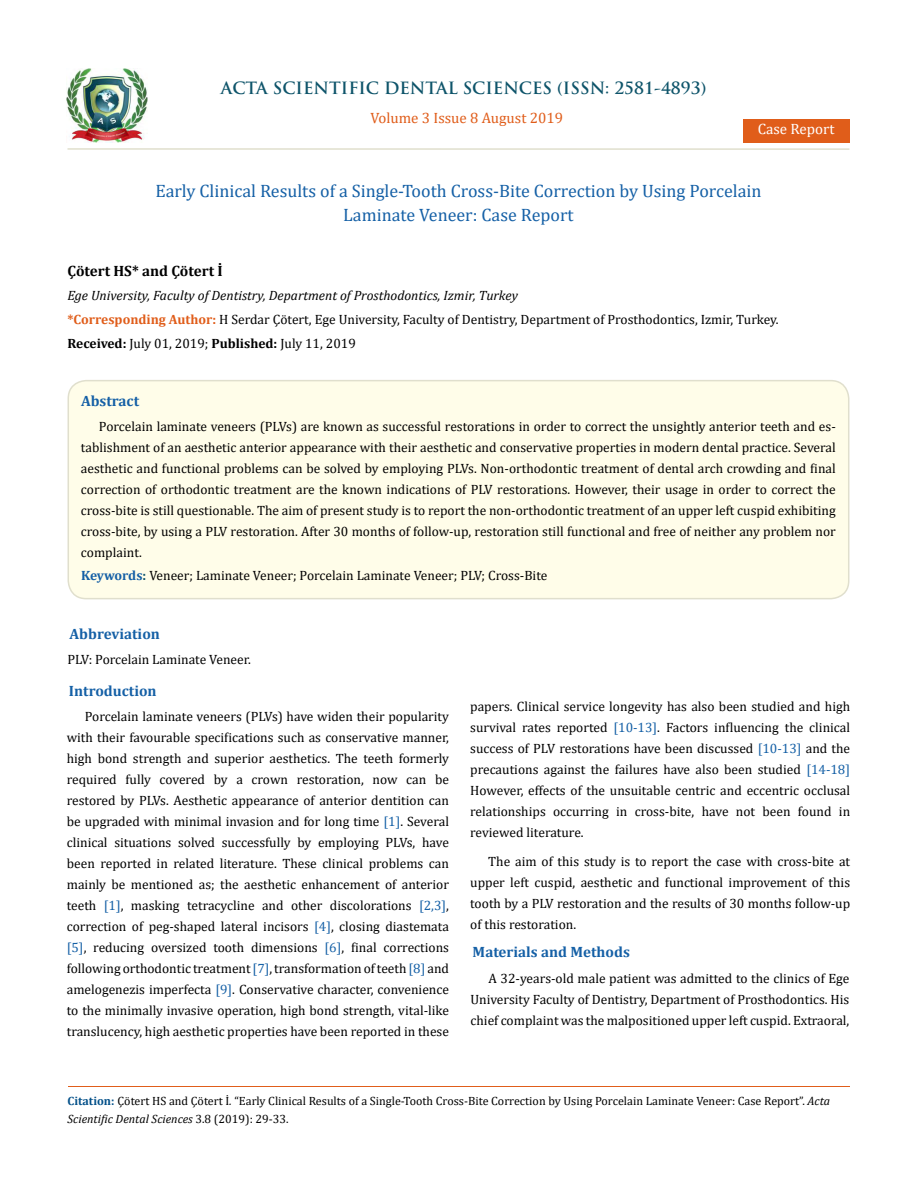
<style>
.page{position:relative;width:917px;height:1188px;background:#fff}
.page>*{position:absolute;margin:0;border:0;box-sizing:border-box;transform-origin:0 0}
.t1{font:18px/24px "Cambria";color:#1560a6;text-align:center}
.t2{font:700 16.5px "Trajan Pro";color:#0e546a}
.t3{font:700 15px "Cambria";color:#1560a6}
.t4{font:15px "Cambria";color:#e05d1a}
.t5{font:700 15px "Cambria";color:#000}
.t6{font:15px "Cambria";color:#fff}
.t7{font:13.5px/21px "Cambria";color:#000;text-align:justify}
.t8{font:12px/18px "Cambria";color:#000}
.s1{font-style:italic}
.s2{font-weight:700;color:#e05d1a}
.s3{font-weight:700}
.s4{font-weight:700;color:#1560a6}
.s5{font-weight:700;color:#0e546a}
.s6{color:#1560a6}
.s7{font-weight:700;color:#035089}
</style>
<div class="page">
<img style="left:67px;top:68px;width:80px;height:74px">
<div style="left:742px;top:119px;width:107px;height:23px;background:#e05d1a"></div>
<div style="left:68px;top:381px;width:780px;height:218px;background:#fffde9;border-radius:18px"></div>
<div style="left:67px;top:380px;width:782px;height:219px;border:2px solid #e0dfcd;border-radius:18px"></div>
<hr style="left:67px;top:148px;width:782px;height:2px;background:#e0dfcd">
<hr style="left:68px;top:1087px;width:782px;height:1px;background:#e05d1a">
<p class="t2" style="left:221px;top:77px;width:487px">ACTA SCIENTIFIC DENTAL SCIENCES (ISSN: 2581-4893)</p>
<p class="t4" style="left:370px;top:109px;width:194px">Volume 3 Issue 8 August 2019</p>
<p class="t6" style="left:757px;top:120px;width:78px">Case Report</p>
<h1 class="t1" style="left:155px;top:178px;width:607px">Early Clinical Results of a Single-Tooth Cross-Bite Correction by Using Porcelain<br>Laminate Veneer: Case Report</h1>
<p class="t5" style="left:67px;top:260px;width:157px">Çötert HS* and Çötert İ</p>
<p class="t7" style="left:67px;top:284px;width:712px;line-height:23.5px"><span class="s1">Ege University, Faculty of Dentistry, Department of Prosthodontics, Izmir, Turkey<br></span><span class="s2">*Corresponding Author:</span> H Serdar Çötert, Ege University, Faculty of Dentistry, Department of Prosthodontics, Izmir, Turkey.</p>
<p class="t7" style="left:67px;top:333px;width:290px"><span class="s3">Received:</span> July 01, 2019; <span class="s3">Published:</span> July 11, 2019</p>
<p class="t3" style="left:81px;top:390px;width:60px">Abstract</p>
<p class="t7" style="left:81px;top:416px;width:756px;text-indent:18px">Porcelain laminate veneers (PLVs) are known as successful restorations in order to correct the unsightly anterior teeth and es&shy;tablishment of an aesthetic anterior appearance with their aesthetic and conservative properties in modern dental practice. Several aesthetic and functional problems can be solved by employing PLVs. Non-orthodontic treatment of dental arch crowding and final correction of orthodontic treatment are the known indications of PLV restorations. However, their usage in order to correct the cross-bite is still questionable. The aim of present study is to report the non-orthodontic treatment of an upper left cuspid exhibiting cross-bite, by using a PLV restoration. After 30 months of follow-up, restoration still functional and free of neither any problem nor complaint.</p>
<p class="t7" style="left:81px;top:565px;width:468px"><span class="s4">Keywords</span><span class="s5">:</span> Veneer; Laminate Veneer; Porcelain Laminate Veneer; PLV; Cross-Bite</p>
<p class="t3" style="left:70px;top:623px;width:92px">Abbreviation</p>
<p class="t7" style="left:67px;top:649px;width:185px">PLV: Porcelain Laminate Veneer.</p>
<p class="t3" style="left:69px;top:680px;width:89px">Introduction</p>
<p class="t7" style="left:67px;top:706px;width:384px;text-indent:18px">Porcelain laminate veneers (PLVs) have widen their popularity with their favourable specifications such as conservative manner, high bond strength and superior aesthetics. The teeth formerly required fully covered by a crown restoration, now can be restored by PLVs. Aesthetic appearance of anterior dentition can be upgraded with minimal invasion and for long time <span class="s6">[1]</span>. Several clinical situations solved successfully by employing PLVs, have been reported in related literature. These clinical problems can mainly be mentioned as; the aesthetic enhancement of anterior teeth <span class="s6">[1]</span>, masking tetracycline and other discolorations <span class="s6">[2,3]</span>, correction of peg-shaped lateral incisors <span class="s6">[4]</span>, closing diastemata <span class="s6">[5]</span>, reducing oversized tooth dimensions <span class="s6">[6]</span>, final corrections following orthodontic treatment <span class="s6">[7]</span>, transformation of teeth <span class="s6">[8]</span> and amelogenezis imperfecta <span class="s6">[9]</span>. Conservative character, convenience to the minimally invasive operation, high bond strength, vital-like translucency, high aesthetic properties have been reported in these</p>
<p class="t7" style="left:470px;top:696px;width:381px">papers. Clinical service longevity has also been studied and high survival rates reported <span class="s6">[10-13]</span>. Factors influencing the clinical success of PLV restorations have been discussed <span class="s6">[10-13]</span> and the precautions against the failures have also been studied <span class="s6">[14-18] </span>However, effects of the unsuitable centric and eccentric occlusal relationships occurring in cross-bite, have not been found in reviewed literature.</p>
<p class="t7" style="left:470px;top:851px;width:381px;text-indent:18px">The aim of this study is to report the case with cross-bite at upper left cuspid, aesthetic and functional improvement of this tooth by a PLV restoration and the results of 30 months follow-up of this restoration.</p>
<p class="t3" style="left:472px;top:942px;width:159px">Materials and Methods</p>
<p class="t7" style="left:470px;top:968px;width:380px;text-indent:18px">A 32-years-old male patient was admitted to the clinics of Ege University Faculty of Dentistry, Department of Prosthodontics. His chief complaint was the malpositioned upper left cuspid. Extraoral,</p>
<p class="t8" style="left:67px;top:1092px;width:764px"><span class="s7">Citation:</span> Çötert HS and Çötert İ<span class="s1">.</span> “Early Clinical Results of a Single-Tooth Cross-Bite Correction by Using Porcelain Laminate Veneer: Case Report”. <span class="s1">Acta<br>Scientific Dental Sciences</span> 3.8 (2019): 29-33.</p>
</div>
